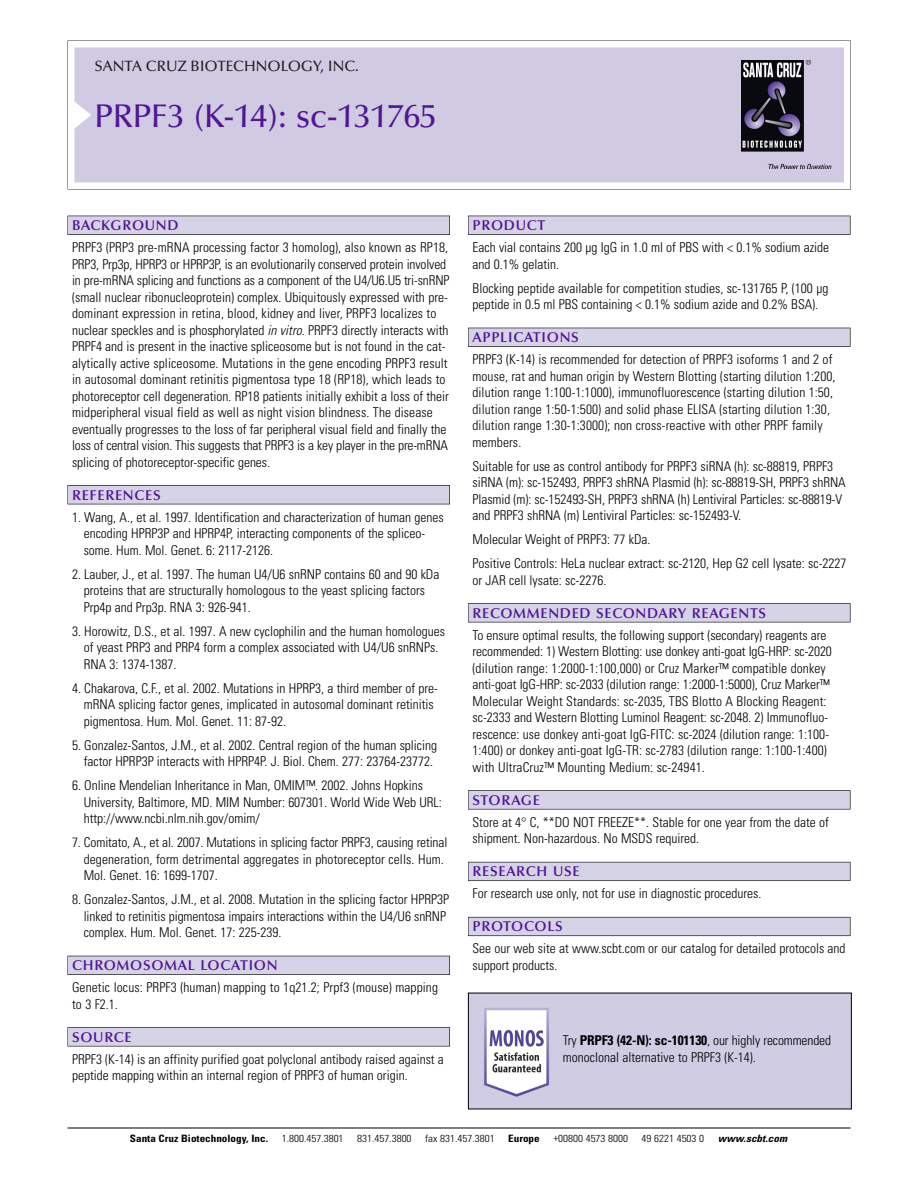
<style>
.page{position:relative;width:918px;height:1188px;background:#fff}
.page>*{position:absolute;margin:0;border:0;box-sizing:border-box;transform-origin:0 0}
.t1{font:500 33px "Optima";color:#511695}
.t2{font:500 15px "Optima";color:#231f20}
.t3{font:600 14.25px "Optima";letter-spacing:.05em;color:#511695}
.t4{font:300 condensed 13.5px/16.5px "Univers";color:#000}
.t5{font:300 condensed 10.2px "Univers";color:#000;scale:1.1 1}
.t6{font:700 condensed 10.2px "Univers";color:#000;scale:1.1 1}
.t7{font:italic 700 condensed 10.2px "Univers";letter-spacing:.005em;color:#000;scale:1.1 1}
.s1{font-style:italic}
.s2{font-weight:700}
</style>
<div class="page">
<svg style="left:68px;top:40px;width:783px;height:149px"></svg>
<div style="left:74px;top:47px;width:770px;height:135px;background:#d1cae3"></div>
<img style="left:741px;top:60px;width:90px;height:108px">
<div style="left:68px;top:216px;width:382px;height:19px;background:#525155"></div>
<div style="left:68px;top:216px;width:381px;height:18px;background:#d7d3e7"></div>
<div style="left:68px;top:485px;width:382px;height:19px;background:#525155"></div>
<div style="left:68px;top:486px;width:381px;height:18px;background:#d7d3e7"></div>
<div style="left:68px;top:956px;width:382px;height:19px;background:#525158"></div>
<div style="left:68px;top:956px;width:381px;height:18px;background:#d7d3e7"></div>
<div style="left:68px;top:1027px;width:382px;height:19px;background:#575759"></div>
<div style="left:68px;top:1028px;width:381px;height:18px;background:#d7d3e7"></div>
<div style="left:468px;top:216px;width:382px;height:19px;background:#525155"></div>
<div style="left:468px;top:216px;width:382px;height:18px;background:#d7d3e7"></div>
<div style="left:468px;top:328px;width:382px;height:19px;background:#515055"></div>
<div style="left:468px;top:328px;width:382px;height:18px;background:#d7d3e7"></div>
<div style="left:468px;top:603px;width:382px;height:19px;background:#545357"></div>
<div style="left:468px;top:604px;width:382px;height:18px;background:#d7d3e7"></div>
<div style="left:468px;top:790px;width:382px;height:19px;background:#575759"></div>
<div style="left:468px;top:791px;width:382px;height:18px;background:#d7d3e7"></div>
<div style="left:468px;top:862px;width:382px;height:19px;background:#5b5a62"></div>
<div style="left:468px;top:862px;width:382px;height:18px;background:#d7d3e7"></div>
<div style="left:468px;top:917px;width:382px;height:19px;background:#66646e"></div>
<div style="left:468px;top:917px;width:382px;height:18px;background:#d7d3e7"></div>
<hr style="left:68px;top:1128px;width:782px;height:1px;background:#000">
<img style="left:470px;top:995px;width:380px;height:112px">
<p class="t2" style="left:94px;top:61px;width:266px">SANTA CRUZ BIOTECHNOLOGY, INC.</p>
<h1 class="t1" style="left:94px;top:103px;width:344px">PRPF3 (K-14): sc-131765</h1>
<p class="t3" style="left:72px;top:219px;width:108px">BACKGROUND</p>
<p class="t4" style="left:72px;top:240px;width:379px">PRPF3 (PRP3 pre-mRNA processing factor 3 homolog), also known as RP18, PRP3, Prp3p, HPRP3 or HPRP3P, is an evolutionarily conserved protein involved in pre-mRNA splicing and functions as a component of the U4/U6.U5 tri-snRNP (small nuclear ribonucleoprotein) complex. Ubiquitously expressed with pre&shy;dominant expression in retina, blood, kidney and liver, PRPF3 localizes to nuclear speckles and is phosphorylated <span class="s1">in vitro.</span> PRPF3 directly interacts with PRPF4 and is present in the inactive spliceosome but is not found in the cat&shy;alytically active spliceosome. Mutations in the gene encoding PRPF3 result in autosomal dominant retinitis pigmentosa type 18 (RP18), which leads to photoreceptor cell degeneration. RP18 patients initially exhibit a loss of their midperipheral visual field as well as night vision blindness. The disease eventually progresses to the loss of far peripheral visual field and finally the loss of central vision. This suggests that PRPF3 is a key player in the pre-mRNA splicing of photoreceptor-specific genes.</p>
<p class="t3" style="left:72px;top:489px;width:90px">REFERENCES</p>
<p class="t4" style="left:84px;top:510px;width:361px;text-indent:-12px">1. Wang, A., et al. 1997. Identification and characterization of human genes encoding HPRP3P and HPRP4P, interacting components of the spliceo&shy;some. Hum. Mol. Genet. 6: 2117-2126.</p>
<p class="t4" style="left:84px;top:567px;width:357px;text-indent:-12px">2. Lauber, J., et al. 1997. The human U4/U6 snRNP contains 60 and 90 kDa proteins that are structurally homologous to the yeast splicing factors<br>Prp4p and Prp3p. RNA 3: 926-941.</p>
<p class="t4" style="left:84px;top:624px;width:363px;text-indent:-12px">3. Horowitz, D.S., et al. 1997. A new cyclophilin and the human homologues of yeast PRP3 and PRP4 form a complex associated with U4/U6 snRNPs.<br>RNA 3: 1374-1387.</p>
<p class="t4" style="left:84px;top:681px;width:356px;text-indent:-12px">4. Chakarova, C.F., et al. 2002. Mutations in HPRP3, a third member of pre&shy;mRNA splicing factor genes, implicated in autosomal dominant retinitis pigmentosa. Hum. Mol. Genet. 11: 87-92.</p>
<p class="t4" style="left:72px;top:738px;width:367px;text-align:center">5. Gonzalez-Santos, J.M., et al. 2002. Central region of the human splicing factor HPRP3P interacts with HPRP4P. J. Biol. Chem. 277: 23764-23772.</p>
<p class="t4" style="left:84px;top:778px;width:360px;text-indent:-12px">6. Online Mendelian Inheritance in Man, OMIM™. 2002. Johns Hopkins<br>University, Baltimore, MD. MIM Number: 607301. World Wide Web URL: http://www.ncbi.nlm.nih.gov/omim/</p>
<p class="t4" style="left:84px;top:835px;width:365px;text-indent:-12px">7. Comitato, A., et al. 2007. Mutations in splicing factor PRPF3, causing retinal degeneration, form detrimental aggregates in photoreceptor cells. Hum.<br>Mol. Genet. 16: 1699-1707.</p>
<p class="t4" style="left:84px;top:892px;width:367px;text-indent:-12px">8. Gonzalez-Santos, J.M., et al. 2008. Mutation in the splicing factor HPRP3P linked to retinitis pigmentosa impairs interactions within the U4/U6 snRNP complex. Hum. Mol. Genet. 17: 225-239.</p>
<p class="t3" style="left:72px;top:960px;width:207px">CHROMOSOMAL LOCATION</p>
<p class="t4" style="left:72px;top:980px;width:368px">Genetic locus: PRPF3 (human) mapping to 1q21.2; Prpf3 (mouse) mapping to 3 F2.1.</p>
<p class="t3" style="left:72px;top:1031px;width:61px">SOURCE</p>
<p class="t4" style="left:72px;top:1052px;width:373px">PRPF3 (K-14) is an affinity purified goat polyclonal antibody raised against a peptide mapping within an internal region of PRPF3 of human origin.</p>
<p class="t3" style="left:473px;top:219px;width:74px">PRODUCT</p>
<p class="t4" style="left:473px;top:240px;width:358px">Each vial contains 200 µg IgG in 1.0 ml of PBS with &lt; 0.1% sodium azide and 0.1% gelatin.</p>
<p class="t4" style="left:473px;top:281px;width:357px">Blocking peptide available for competition studies, sc-131765 P, (100 µg peptide in 0.5 ml PBS containing &lt; 0.1% sodium azide and 0.2% BSA).</p>
<p class="t3" style="left:473px;top:332px;width:108px">APPLICATIONS</p>
<p class="t4" style="left:473px;top:352px;width:364px">PRPF3 (K-14) is recommended for detection of PRPF3 isoforms 1 and 2 of mouse, rat and human origin by Western Blotting (starting dilution 1:200, dilution range 1:100-1:1000), immunofluorescence (starting dilution 1:50, dilution range 1:50-1:500) and solid phase ELISA (starting dilution 1:30, dilution range 1:30-1:3000); non cross-reactive with other PRPF family members.</p>
<p class="t4" style="left:473px;top:459px;width:375px">Suitable for use as control antibody for PRPF3 siRNA (h): sc-88819, PRPF3 siRNA (m): sc-152493, PRPF3 shRNA Plasmid (h): sc-88819-SH, PRPF3 shRNA Plasmid (m): sc-152493-SH, PRPF3 shRNA (h) Lentiviral Particles: sc-88819-V and PRPF3 shRNA (m) Lentiviral Particles: sc-152493-V.</p>
<p class="t4" style="left:473px;top:529px;width:375px;line-height:24px">Molecular Weight of PRPF3: 77 kDa.<br>Positive Controls: HeLa nuclear extract: sc-2120, Hep G2 cell lysate: sc-2227</p>
<p class="t4" style="left:473px;top:573px;width:135px">or JAR cell lysate: sc-2276.</p>
<p class="t3" style="left:473px;top:607px;width:295px">RECOMMENDED SECONDARY REAGENTS</p>
<p class="t4" style="left:473px;top:628px;width:361px">To ensure optimal results, the following support (secondary) reagents are recommended: 1) Western Blotting: use donkey anti-goat IgG-HRP: sc-2020 (dilution range: 1:2000-1:100,000) or Cruz Marker™ compatible donkey anti-goat IgG-HRP: sc-2033 (dilution range: 1:2000-1:5000), Cruz Marker™ Molecular Weight Standards: sc-2035, TBS Blotto A Blocking Reagent: sc-2333 and Western Blotting Luminol Reagent: sc-2048. 2) Immunofluo&shy;rescence: use donkey anti-goat IgG-FITC: sc-2024 (dilution range: 1:100- 1:400) or donkey anti-goat IgG-TR: sc-2783 (dilution range: 1:100-1:400) with UltraCruz™ Mounting Medium: sc-24941.</p>
<p class="t3" style="left:473px;top:794px;width:69px">STORAGE</p>
<p class="t4" style="left:473px;top:815px;width:358px">Store at 4° C, **DO NOT FREEZE**. Stable for one year from the date of shipment. Non-hazardous. No MSDS required.</p>
<p class="t3" style="left:473px;top:866px;width:109px">RESEARCH USE</p>
<p class="t4" style="left:473px;top:886px;width:290px">For research use only, not for use in diagnostic procedures.</p>
<p class="t3" style="left:473px;top:921px;width:92px">PROTOCOLS</p>
<p class="t4" style="left:473px;top:941px;width:375px">See our web site at www.scbt.com or our catalog for detailed protocols and support products.</p>
<p class="t4" style="left:563px;top:1034px;width:270px">Try <span class="s2">PRPF3 (42-N): sc-101130</span>, our highly recommended monoclonal alternative to PRPF3 (K-14).</p>
<p class="t6" style="left:130px;top:1135px;width:127px">Santa Cruz Biotechnology, Inc.</p>
<p class="t5" style="left:282px;top:1135px;width:58px">1.800.457.3801</p>
<p class="t5" style="left:357px;top:1135px;width:51px">831.457.3800</p>
<p class="t5" style="left:425px;top:1135px;width:65px">fax 831.457.3801</p>
<p class="t6" style="left:508px;top:1135px;width:30px">Europe</p>
<p class="t5" style="left:553px;top:1135px;width:69px">+00800 4573 8000</p>
<p class="t5" style="left:642px;top:1135px;width:58px">49 6221 4503 0</p>
<p class="t7" style="left:718px;top:1135px;width:64px">www.scbt.com</p>
</div>
